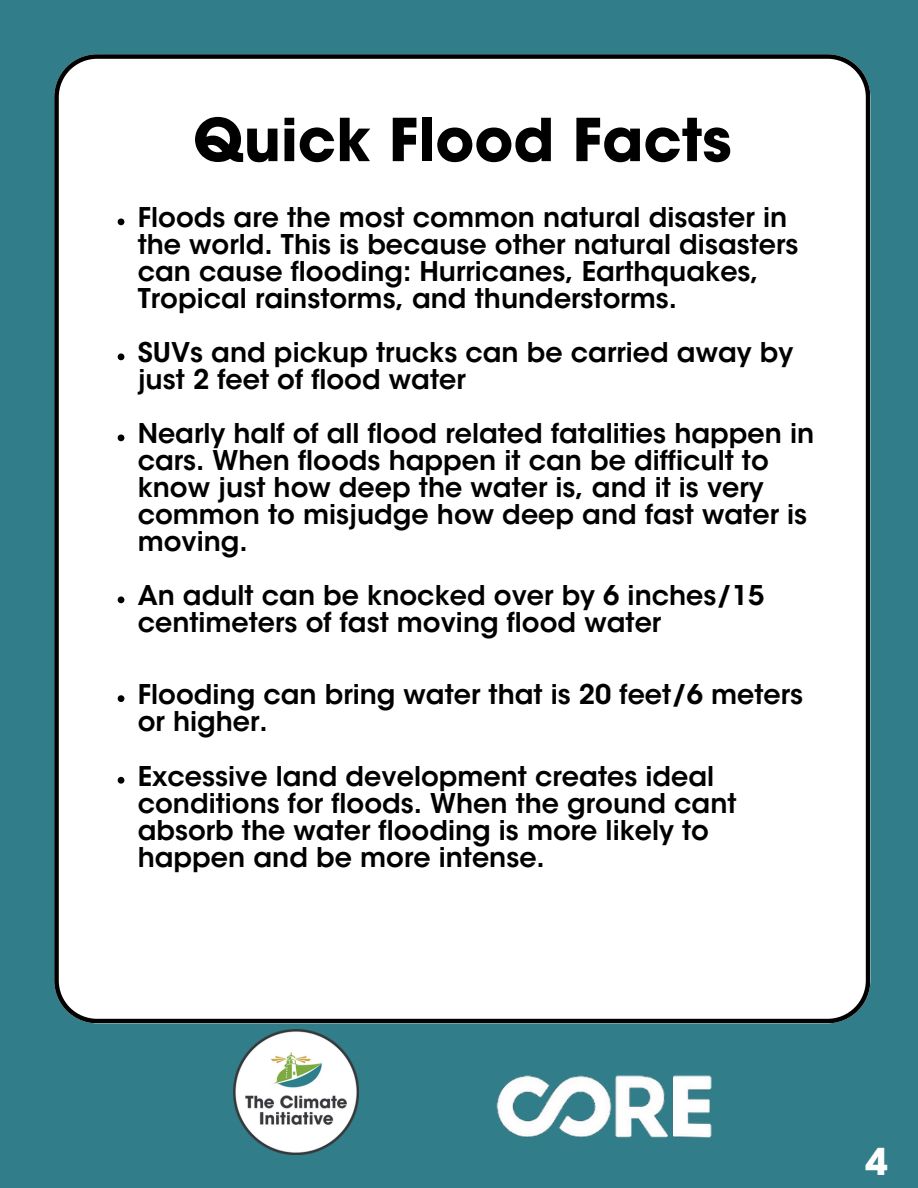
<style>
.page{position:relative;width:918px;height:1188px;background:#317d8a}
.page>*{position:absolute;margin:0;border:0;box-sizing:border-box;transform-origin:0 0}
.t1{font:700 58.65px "ITC Avant Garde Std";color:#000}
.t2{font:700 36.75px "ITC Avant Garde Std";color:#fefefe}
.t3{font:600 27px/27px "ITC Avant Garde Std";color:#000}
</style>
<div class="page">
<div style="left:54px;top:54px;width:816px;height:969px;background:#fff"></div>
<svg style="left:118px;top:218px;width:6px;height:7px"></svg>
<svg style="left:118px;top:353px;width:6px;height:7px"></svg>
<svg style="left:118px;top:434px;width:6px;height:7px"></svg>
<svg style="left:118px;top:596px;width:6px;height:7px"></svg>
<svg style="left:118px;top:695px;width:6px;height:7px"></svg>
<svg style="left:118px;top:777px;width:6px;height:7px"></svg>
<img style="left:234px;top:1030px;width:125px;height:124px">
<img style="left:496px;top:1075px;width:216px;height:63px">
<p class="t1" style="left:193px;top:118px;width:540px">Quick Flood Facts</p>
<h1 class="t3" style="left:138px;top:208px;width:662px">Floods are the most common natural disaster in the world. This is because other natural disasters can cause flooding: Hurricanes, Earthquakes, Tropical rainstorms, and thunderstorms.</h1>
<p class="t3" style="left:138px;top:343px;width:657px">SUVs and pickup trucks can be carried away by just 2 feet of flood water</p>
<p class="t3" style="left:138px;top:424px;width:678px">Nearly half of all flood related fatalities happen in cars. When floods happen it can be difficult to know just how deep the water is, and it is very common to misjudge how deep and fast water is moving.</p>
<p class="t3" style="left:138px;top:586px;width:628px">An adult can be knocked over by 6 inches/15 centimeters of fast moving flood water</p>
<p class="t3" style="left:138px;top:684px;width:667px">Flooding can bring water that is 20 feet/6 meters or higher.</p>
<p class="t3" style="left:138px;top:766px;width:600px">Excessive land development creates ideal conditions for floods. When the ground cant absorb the water flooding is more likely to happen and be more intense.</p>
<p class="t2" style="left:865px;top:1148px;width:24px">4</p>
</div>
